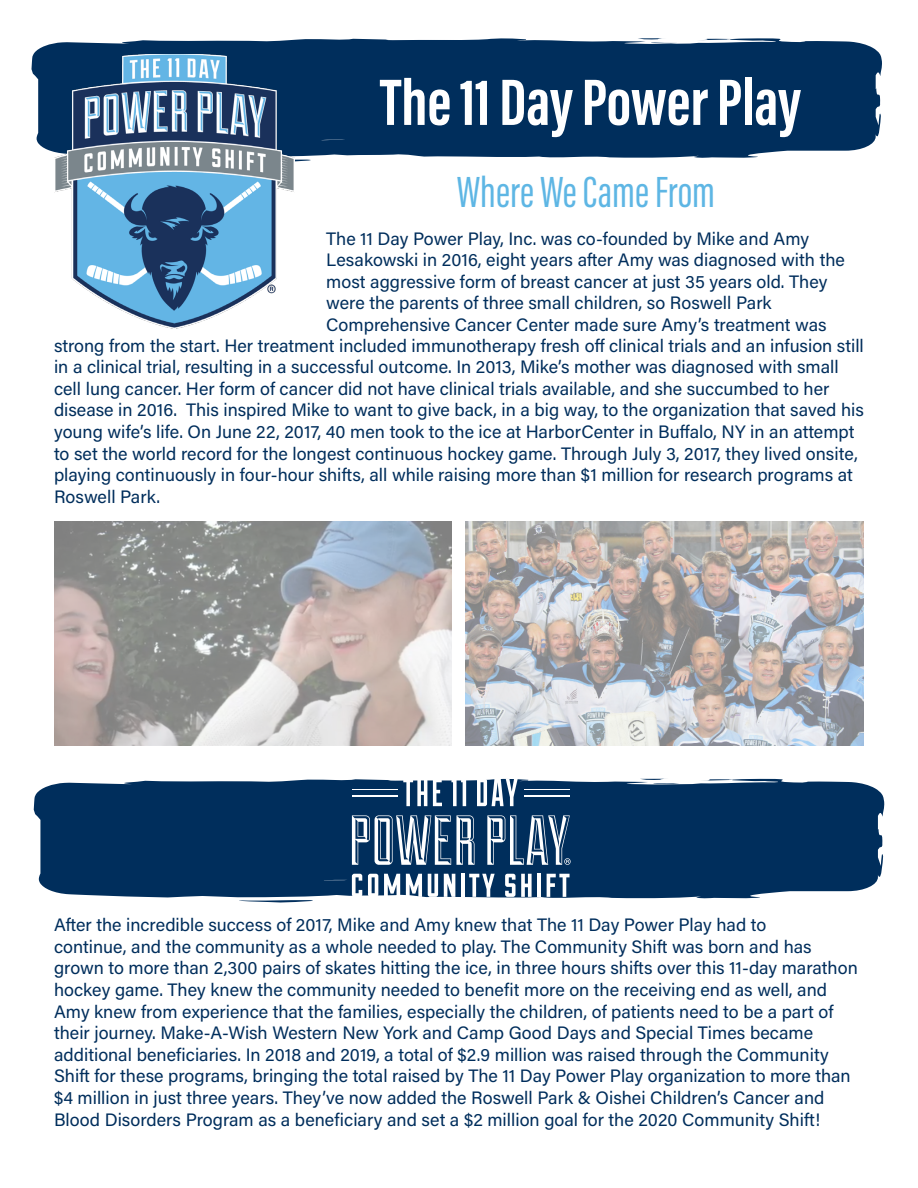
<style>
.page{position:relative;width:918px;height:1188px;background:#fff}
.page>*{position:absolute;margin:0;border:0;box-sizing:border-box;transform-origin:0 0}
.t1{font:67.5px "Acumin Variable Concept";letter-spacing:-.16em;color:#fff}
.t2{font:45px "Acumin Variable Concept";letter-spacing:-.195em;color:#5eb6e4}
.t3{font:18px/21.6px "Acumin Variable Concept";letter-spacing:.02em;color:#002e5c}
</style>
<div class="page">
<svg style="left:31px;top:38px;width:851px;height:120px;background:#113c67"></svg>
<svg style="left:295px;top:159px;width:16px;height:3px"></svg>
<svg style="left:638px;top:38px;width:39px;height:6px"></svg>
<svg style="left:321px;top:139px;width:24px;height:1px"></svg>
<img style="left:54px;top:522px;width:397px;height:223px">
<svg style="left:34px;top:778px;width:851px;height:121px;background:#133d68"></svg>
<svg style="left:640px;top:779px;width:40px;height:5px"></svg>
<svg style="left:352px;top:815px;width:123px;height:50px"></svg>
<svg style="left:403px;top:779px;width:24px;height:27px"></svg>
<svg style="left:433px;top:779px;width:9px;height:27px"></svg>
<svg style="left:451px;top:779px;width:15px;height:27px"></svg>
<svg style="left:477px;top:779px;width:41px;height:27px"></svg>
<hr style="left:524px;top:789px;width:46px;height:1px;background:#fff">
<hr style="left:524px;top:795px;width:46px;height:2px;background:#fff">
<hr style="left:352px;top:789px;width:45px;height:1px;background:#fff">
<hr style="left:352px;top:795px;width:45px;height:2px;background:#fff">
<svg style="left:239px;top:874px;width:123px;height:29px"></svg>
<svg style="left:368px;top:874px;width:10px;height:23px"></svg>
<svg style="left:384px;top:874px;width:16px;height:23px"></svg>
<svg style="left:406px;top:874px;width:16px;height:23px"></svg>
<svg style="left:428px;top:874px;width:10px;height:23px"></svg>
<svg style="left:444px;top:874px;width:11px;height:23px"></svg>
<hr style="left:461px;top:874px;width:4px;height:23px;background:#fff">
<svg style="left:469px;top:874px;width:26px;height:23px"></svg>
<svg style="left:505px;top:874px;width:27px;height:23px"></svg>
<hr style="left:537px;top:874px;width:4px;height:23px;background:#fff">
<svg style="left:547px;top:874px;width:23px;height:23px"></svg>
<svg style="left:487px;top:815px;width:84px;height:50px"></svg>
<img style="left:466px;top:522px;width:398px;height:223px">
<img style="left:54px;top:54px;width:240px;height:274px">
<p class="t1" style="left:380px;top:55px;width:430px">The 11 Day Power Play</p>
<p class="t2" style="left:457px;top:161px;width:274px">WhereWeCameFrom</p>
<p class="t3" style="left:326px;top:227px;width:484px">The 11 Day Power Play, Inc. was co-founded by Mike and Amy</p>
<p class="t3" style="left:326px;top:248px;width:520px">Lesakowski in 2016, eight years after Amy was diagnosed with the most aggressive form of breast cancer at just 35 years old. They were the parents of three small children, so Roswell Park</p>
<p class="t3" style="left:326px;top:313px;width:501px">Comprehensive Cancer Center made sure Amy’s treatment was</p>
<p class="t3" style="left:54px;top:334px;width:811px">strong from the start. Her treatment included immunotherapy fresh off clinical trials and an infusion still in a clinical trial, resulting in a successful outcome. In 2013, Mike’s mother was diagnosed with small cell lung cancer. Her form of cancer did not have clinical trials available, and she succumbed to her disease in 2016. This inspired Mike to want to give back, in a big way, to the organization that saved his young wife’s life. On June 22, 2017, 40 men took to the ice at HarborCenter in Buffalo, NY in an attempt to set the world record for the longest continuous hockey game. Through July 3, 2017, they lived onsite, playing continuously in four-hour shifts, all while raising more than $1 million for research programs at Roswell Park.</p>
<p class="t3" style="left:54px;top:913px;width:713px">After the incredible success of 2017, Mike and Amy knew that The 11 Day Power Play had to</p>
<p class="t3" style="left:54px;top:935px;width:805px">continue, and the community as a whole needed to play. The Community Shift was born and has grown to more than 2,300 pairs of skates hitting the ice, in three hours shifts over this 11-day marathon hockey game. They knew the community needed to benefit more on the receiving end as well, and Amy knew from experience that the families, especially the children, of patients need to be a part of their journey. Make-A-Wish Western New York and Camp Good Days and Special Times became</p>
<p class="t3" style="left:54px;top:1043px;width:798px">additional beneficiaries. In 2018 and 2019, a total of $2.9 million was raised through the Community Shift for these programs, bringing the total raised by The 11 Day Power Play organization to more than $4 million in just three years. They’ve now added the Roswell Park &amp; Oishei Children’s Cancer and Blood Disorders Program as a beneficiary and set a $2 million goal for the 2020 Community Shift!</p>
</div>
